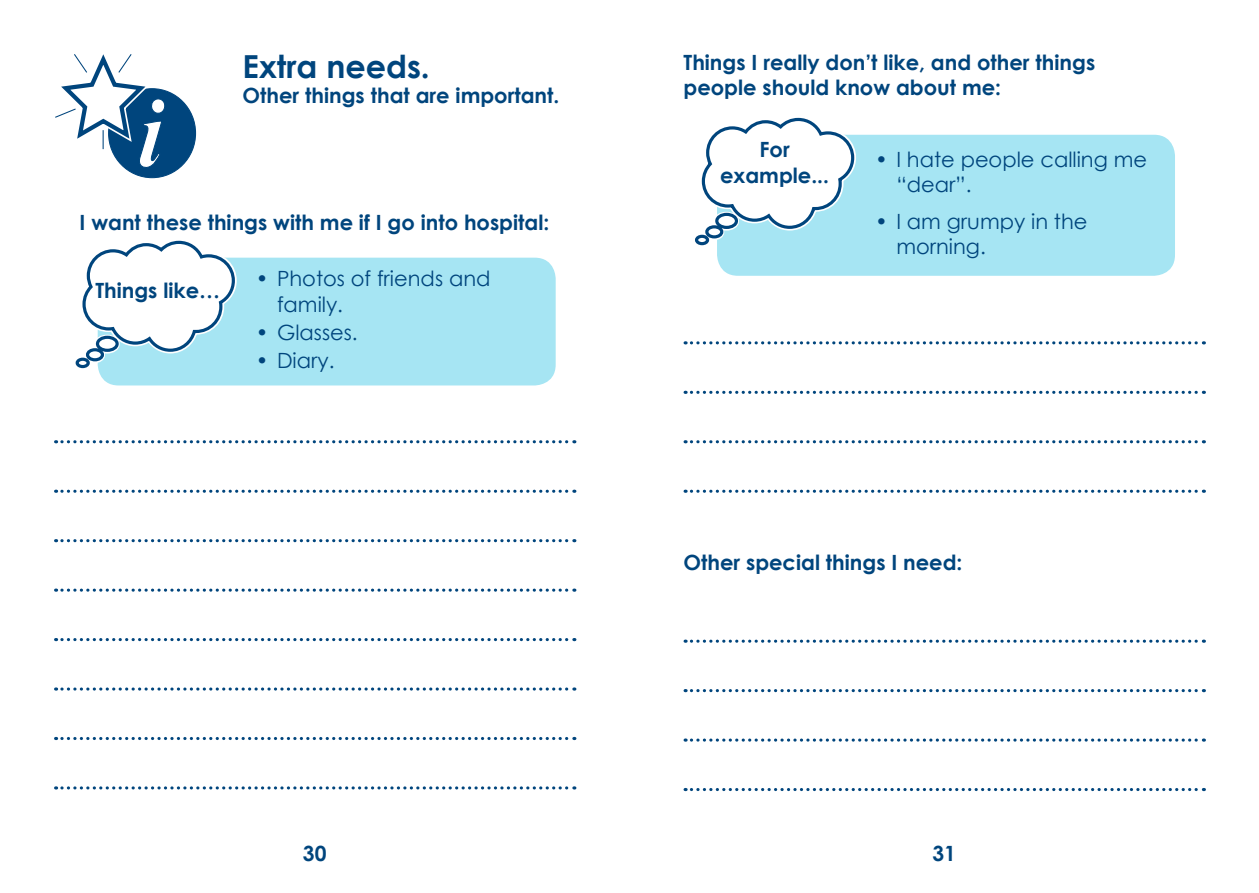
<style>
.page{position:relative;width:1259px;height:893px;background:#fff}
.page>*{position:absolute;margin:0;border:0;box-sizing:border-box;transform-origin:0 0}
.t1{font:700 31.65px "Century Gothic";color:#00457d}
.t2{font:700 21px/25.2px "Century Gothic";color:#00457d;text-align:center}
.t3{font:21px/25.2px "Century Gothic";color:#00457d}
</style>
<div class="page">
<div style="left:98px;top:258px;width:457px;height:127px;background:#a6e5f3;border-radius:21px"></div>
<svg style="left:75px;top:240px;width:165px;height:133px"></svg>
<div style="left:717px;top:135px;width:458px;height:141px;background:#a6e5f3;border-radius:21px"></div>
<svg style="left:695px;top:117px;width:164px;height:129px"></svg>
<div style="left:109px;top:89px;width:86px;height:89px;background:#00457d;border-radius:50%"></div>
<svg style="left:55px;top:54px;width:112px;height:116px"></svg>
<svg style="left:685px;top:640px;width:519px;height:3px"></svg>
<svg style="left:685px;top:341px;width:519px;height:3px"></svg>
<svg style="left:685px;top:689px;width:519px;height:3px"></svg>
<svg style="left:685px;top:391px;width:519px;height:3px"></svg>
<svg style="left:685px;top:738px;width:519px;height:4px"></svg>
<svg style="left:685px;top:440px;width:519px;height:3px"></svg>
<svg style="left:685px;top:788px;width:519px;height:3px"></svg>
<svg style="left:685px;top:490px;width:519px;height:3px"></svg>
<svg style="left:56px;top:539px;width:519px;height:3px"></svg>
<svg style="left:56px;top:588px;width:519px;height:4px"></svg>
<svg style="left:56px;top:638px;width:519px;height:3px"></svg>
<svg style="left:56px;top:687px;width:519px;height:4px"></svg>
<svg style="left:56px;top:737px;width:519px;height:3px"></svg>
<svg style="left:56px;top:786px;width:519px;height:3px"></svg>
<svg style="left:56px;top:440px;width:519px;height:3px"></svg>
<svg style="left:56px;top:490px;width:519px;height:3px"></svg>
<h1 class="t1" style="left:243px;top:42px;width:189px">Extra needs.</h1>
<p class="t2" style="left:243px;top:82px;width:318px">Other things that are important.</p>
<p class="t2" style="left:80px;top:209px;width:471px">I want these things with me if I go into hospital:</p>
<p class="t2" style="left:95px;top:277px;width:126px">Things like…</p>
<p class="t3" style="left:277px;top:266px;width:215px;text-indent:-21px">• Photos of friends and family.</p>
<p class="t3" style="left:256px;top:319px;width:104px">• Glasses.</p>
<p class="t3" style="left:256px;top:347px;width:80px">• Diary.</p>
<p class="t2" style="left:683px;top:49px;width:413px;text-align:left">Things I really don’t like, and other things people should know about me:</p>
<p class="t2" style="left:720px;top:136px;width:110px">For example...</p>
<p class="t3" style="left:896px;top:146px;width:252px;text-indent:-21px">• I hate people calling me “dear”.</p>
<p class="t3" style="left:896px;top:209px;width:193px;text-indent:-21px">• I am grumpy in the morning.</p>
<p class="t2" style="left:683px;top:549px;width:280px">Other special things I need:</p>
<p class="t2" style="left:303px;top:840px;width:25px">30</p>
<p class="t2" style="left:932px;top:840px;width:25px">31</p>
</div>
